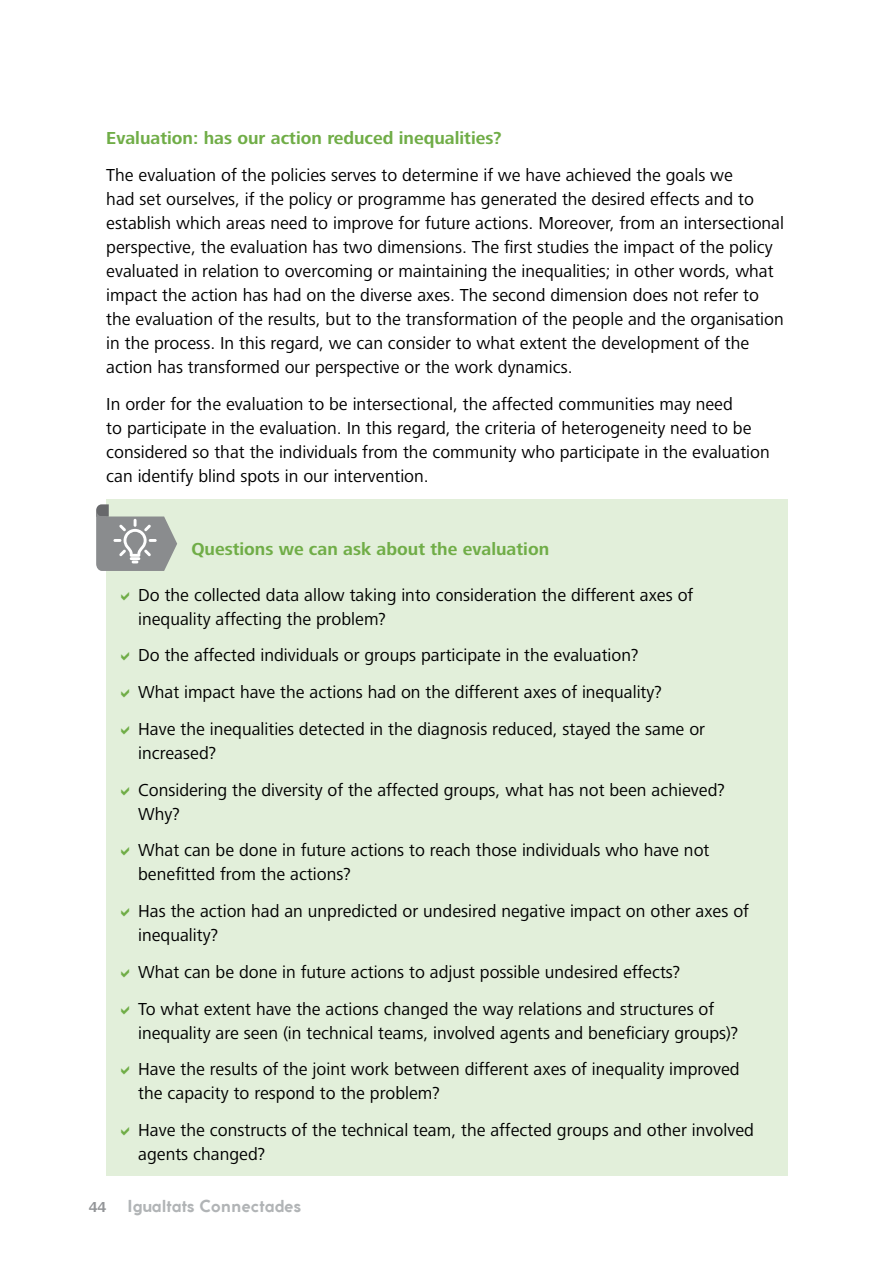
<style>
.page{position:relative;width:893px;height:1263px;background:#fff}
.page>*{position:absolute;margin:0;border:0;box-sizing:border-box;transform-origin:0 0}
.t1{font:18px/24px "Frutiger Next LT";color:#000}
.t2{font:700 18px "Frutiger Next LT";color:#70ad47}
.t3{font:700 16.5px "Coco Gothic";color:#b1b4b6}
.t4{font:700 15px "Frutiger Next LT";color:#939598}
</style>
<div class="page">
<div style="left:106px;top:499px;width:682px;height:677px;background:#e2efda"></div>
<svg style="left:96px;top:504px;width:81px;height:67px"></svg>
<p class="t2" style="left:106px;top:128px;width:397px">Evaluation: has our action reduced inequalities?</p>
<p class="t1" style="left:106px;top:163px;width:679px">The evaluation of the policies serves to determine if we have achieved the goals we<br>had set ourselves, if the policy or programme has generated the desired effects and to establish which areas need to improve for future actions. Moreover, from an intersectional perspective, the evaluation has two dimensions. The first studies the impact of the policy evaluated in relation to overcoming or maintaining the inequalities; in other words, what impact the action has had on the diverse axes. The second dimension does not refer to the evaluation of the results, but to the transformation of the people and the organisation in the process. In this regard, we can consider to what extent the development of the action has transformed our perspective or the work dynamics.</p>
<p class="t1" style="left:106px;top:392px;width:665px">In order for the evaluation to be intersectional, the affected communities may need<br>to participate in the evaluation. In this regard, the criteria of heterogeneity need to be considered so that the individuals from the community who participate in the evaluation can identify blind spots in our intervention.</p>
<p class="t2" style="left:191px;top:539px;width:359px">Questions we can ask about the evaluation</p>
<p class="t1" style="left:138px;top:583px;width:557px">Do the collected data allow taking into consideration the different axes of inequality affecting the problem?</p>
<p class="t1" style="left:138px;top:637px;width:568px;line-height:36.8px">Do the affected individuals or groups participate in the evaluation?<br>What impact have the actions had on the different axes of inequality?<br>Have the inequalities detected in the diagnosis reduced, stayed the same or</p>
<p class="t1" style="left:138px;top:734px;width:588px;line-height:36.8px">increased?<br>Considering the diversity of the affected groups, what has not been achieved?</p>
<p class="t1" style="left:138px;top:795px;width:573px;line-height:36.8px">Why?<br>What can be done in future actions to reach those individuals who have not</p>
<p class="t1" style="left:138px;top:856px;width:612px;line-height:36.8px">benefitted from the actions?<br>Has the action had an unpredicted or undesired negative impact on other axes of</p>
<p class="t1" style="left:138px;top:917px;width:577px;line-height:36.8px">inequality?<br>What can be done in future actions to adjust possible undesired effects?<br>To what extent have the actions changed the way relations and structures of</p>
<p class="t1" style="left:138px;top:1014px;width:603px;line-height:36.8px">inequality are seen (in technical teams, involved agents and beneficiary groups)?<br>Have the results of the joint work between different axes of inequality improved</p>
<p class="t1" style="left:138px;top:1075px;width:617px;line-height:36.8px">the capacity to respond to the problem?<br>Have the constructs of the technical team, the affected groups and other involved</p>
<p class="t1" style="left:138px;top:1142px;width:128px">agents changed?</p>
<p class="t4" style="left:89px;top:1198px;width:19px">44</p>
<p class="t3" style="left:128px;top:1194px;width:175px">Igualtats Connectades</p>
</div>
